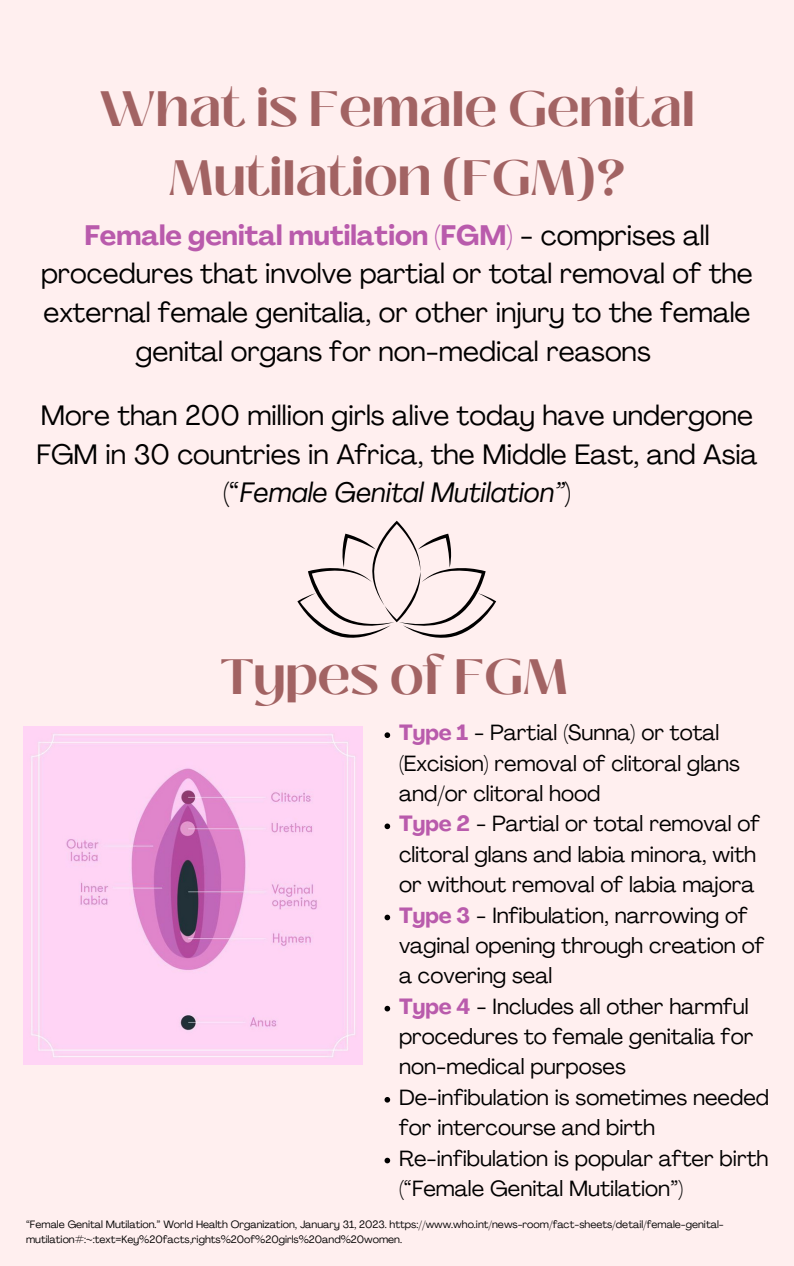
<style>
.page{position:relative;width:794px;height:1266px;background:#fff}
.page>*{position:absolute;margin:0;border:0;box-sizing:border-box;transform-origin:0 0}
.t1{font:700 49.5px/69.2px "Black Mango";color:#a26363;text-align:center}
.t2{font:27.75px/38.8px "Agrandir";color:#000;text-align:center}
.t3{font:italic 27.75px "Agrandir";color:#000}
.t4{font:21.75px/30.4px "Agrandir";color:#000}
.t5{font:10.5px/14.6px "Agrandir";color:#000}
.s1{font-weight:700;color:#b95bac}
.s2{font-style:normal}
</style>
<div class="page">
<div style="left:0;top:0;width:793px;height:1266px;background:#ffefef"></div>
<img style="left:24px;top:726px;width:338px;height:338px">
<svg style="left:297px;top:521px;width:199px;height:117px"></svg>
<svg style="left:384px;top:732px;width:6px;height:6px"></svg>
<svg style="left:384px;top:823px;width:6px;height:6px"></svg>
<svg style="left:384px;top:914px;width:6px;height:6px"></svg>
<svg style="left:384px;top:1006px;width:6px;height:5px"></svg>
<svg style="left:384px;top:1097px;width:6px;height:5px"></svg>
<svg style="left:384px;top:1157px;width:6px;height:6px"></svg>
<p class="t1" style="left:99px;top:74px;width:597px">What is Female Genital<br>Mutilation (FGM)?</p>
<p class="t2" style="left:41px;top:218px;width:713px"><span class="s1">Female genital mutilation (FGM)</span> - comprises all procedures that involve partial or total removal of the external female genitalia, or other injury to the female genital organs for non-medical reasons</p>
<p class="t2" style="left:36px;top:398px;width:722px;text-align:left">More than 200 million girls alive today have undergone<br>FGM in 30 countries in Africa, the Middle East, and Asia</p>
<p class="t3" style="left:223px;top:481px;width:349px"><span class="s2">(“</span>Female Genital Mutilation”<span class="s2">)</span></p>
<p class="t1" style="left:221px;top:642px;width:348px">Types of FGM</p>
<p class="t4" style="left:399px;top:719px;width:342px"><span class="s1">Type 1</span> - Partial (Sunna) or total (Excision) removal of clitoral glans and/or clitoral hood</p>
<p class="t4" style="left:399px;top:811px;width:362px"><span class="s1">Type 2</span> - Partial or total removal of clitoral glans and labia minora, with or without removal of labia majora</p>
<p class="t4" style="left:399px;top:902px;width:367px"><span class="s1">Type 3</span> - Infibulation, narrowing of vaginal opening through creation of a covering seal</p>
<p class="t4" style="left:399px;top:993px;width:355px"><span class="s1">Type 4</span> - Includes all other harmful procedures to female genitalia for non-medical purposes</p>
<p class="t4" style="left:399px;top:1084px;width:371px">De-infibulation is sometimes needed for intercourse and birth</p>
<p class="t4" style="left:399px;top:1145px;width:371px">Re-infibulation is popular after birth (“Female Genital Mutilation”)</p>
<p class="t5" style="left:26px;top:1218px;width:699px">“Female Genital Mutilation.” World Health Organization, January 31, 2023. https://www.who.int/news-room/fact-sheets/detail/female-genital&shy;mutilation#:~:text=Key%20facts,rights%20of%20girls%20and%20women.</p>
</div>
